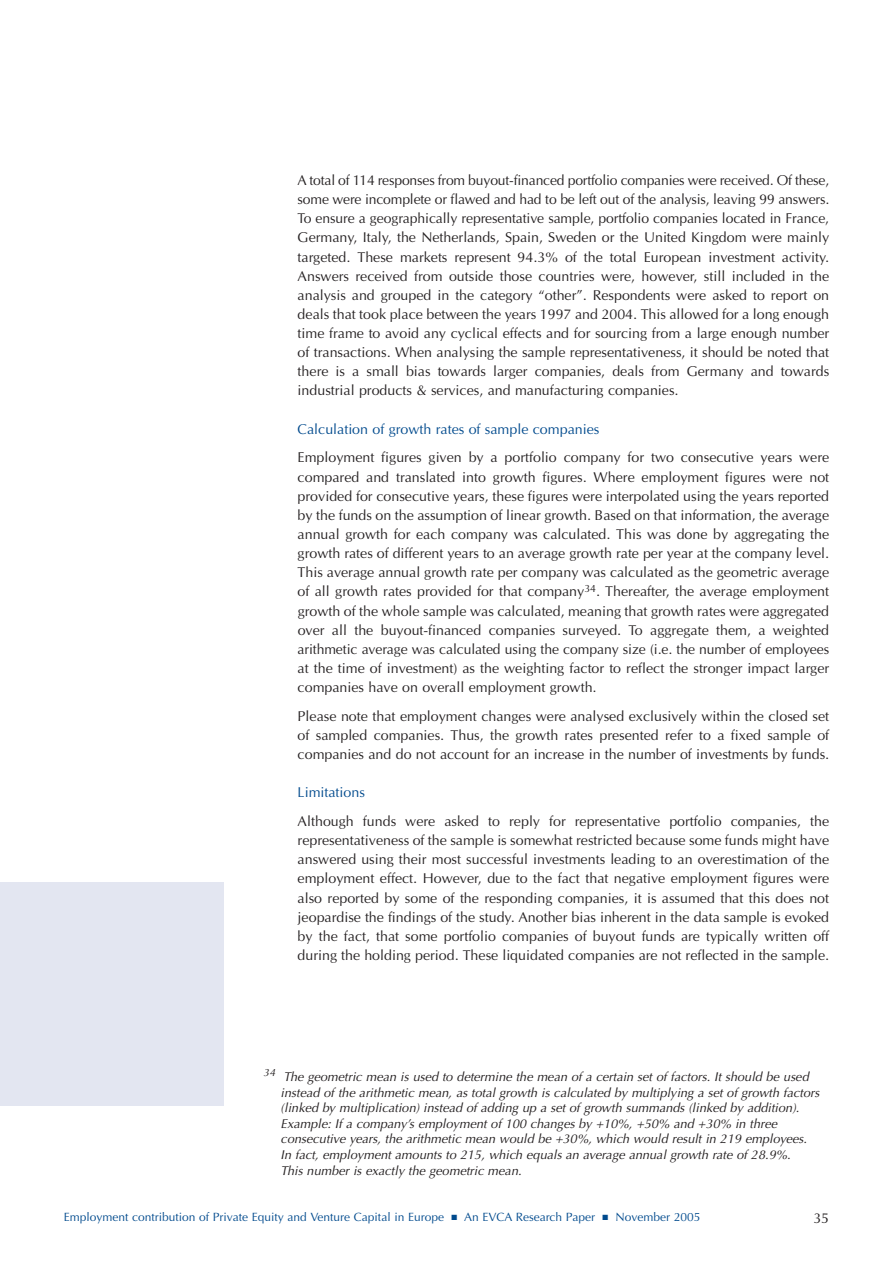
<style>
.page{position:relative;width:893px;height:1263px;background:#fff}
.page>*{position:absolute;margin:0;border:0;box-sizing:border-box;transform-origin:0 0}
.t1{font:14.25px/19.2px "Optima";color:#231f20;text-align:justify}
.t2{font:14.25px "Optima";color:#004a8d}
.t3{font:italic 12.75px/15.6px "Optima CE";color:#231f20}
.t4{font:12px "Optima";color:#004a8d}
</style>
<div class="page">
<div style="left:0;top:882px;width:223px;height:224px;background:#e3e6f1"></div>
<p class="t1" style="left:298px;top:172px;width:533px">A total of 114 responses from buyout-financed portfolio companies were received. Of these, some were incomplete or flawed and had to be left out of the analysis, leaving 99 answers.<br>To ensure a geographically representative sample, portfolio companies located in France, Germany, Italy, the Netherlands, Spain, Sweden or the United Kingdom were mainly targeted. These markets represent 94.3% of the total European investment activity.<br>Answers received from outside those countries were, however, still included in the analysis and grouped in the category “other”. Respondents were asked to report on deals that took place between the years 1997 and 2004. This allowed for a long enough time frame to avoid any cyclical effects and for sourcing from a large enough number of transactions. When analysing the sample representativeness, it should be noted that there is a small bias towards larger companies, deals from Germany and towards industrial products &amp; services, and manufacturing companies.</p>
<p class="t2" style="left:298px;top:423px;width:303px">Calculation of growth rates of sample companies</p>
<p class="t1" style="left:298px;top:449px;width:533px">Employment figures given by a portfolio company for two consecutive years were compared and translated into growth figures. Where employment figures were not provided for consecutive years, these figures were interpolated using the years reported by the funds on the assumption of linear growth. Based on that information, the average annual growth for each company was calculated. This was done by aggregating the growth rates of different years to an average growth rate per year at the company level.<br>This average annual growth rate per company was calculated as the geometric average of all growth rates provided for that company<sup>34</sup>. Thereafter, the average employment growth of the whole sample was calculated, meaning that growth rates were aggregated over all the buyout-financed companies surveyed. To aggregate them, a weighted arithmetic average was calculated using the company size (i.e. the number of employees at the time of investment) as the weighting factor to reflect the stronger impact larger companies have on overall employment growth.</p>
<p class="t1" style="left:298px;top:708px;width:533px">Please note that employment changes were analysed exclusively within the closed set of sampled companies. Thus, the growth rates presented refer to a fixed sample of companies and do not account for an increase in the number of investments by funds.</p>
<p class="t2" style="left:298px;top:787px;width:69px">Limitations</p>
<p class="t1" style="left:298px;top:813px;width:533px">Although funds were asked to reply for representative portfolio companies, the representativeness of the sample is somewhat restricted because some funds might have answered using their most successful investments leading to an overestimation of the employment effect. However, due to the fact that negative employment figures were also reported by some of the responding companies, it is assumed that this does not jeopardise the findings of the study. Another bias inherent in the data sample is evoked by the fact, that some portfolio companies of buyout funds are typically written off during the holding period. These liquidated companies are not reflected in the sample.</p>
<p class="t3" style="left:281px;top:1070px;width:540px;text-indent:-17px"><sup>34</sup> The geometric mean is used to determine the mean of a certain set of factors. It should be used instead of the arithmetic mean, as total growth is calculated by multiplying a set of growth factors (linked by multiplication) instead of adding up a set of growth summands (linked by addition).<br>Example: If a company’s employment of 100 changes by +10%, +50% and +30% in three consecutive years, the arithmetic mean would be +30%, which would result in 219 employees.<br>In fact, employment amounts to 215, which equals an average annual growth rate of 28.9%.<br>This number is exactly the geometric mean.</p>
<p class="t4" style="left:64px;top:1212px;width:638px">Employment contribution of Private Equity and Venture Capital in Europe ■ An EVCA Research Paper ■ November 2005</p>
<p class="t1" style="left:813px;top:1210px;width:17px">35</p>
</div>
